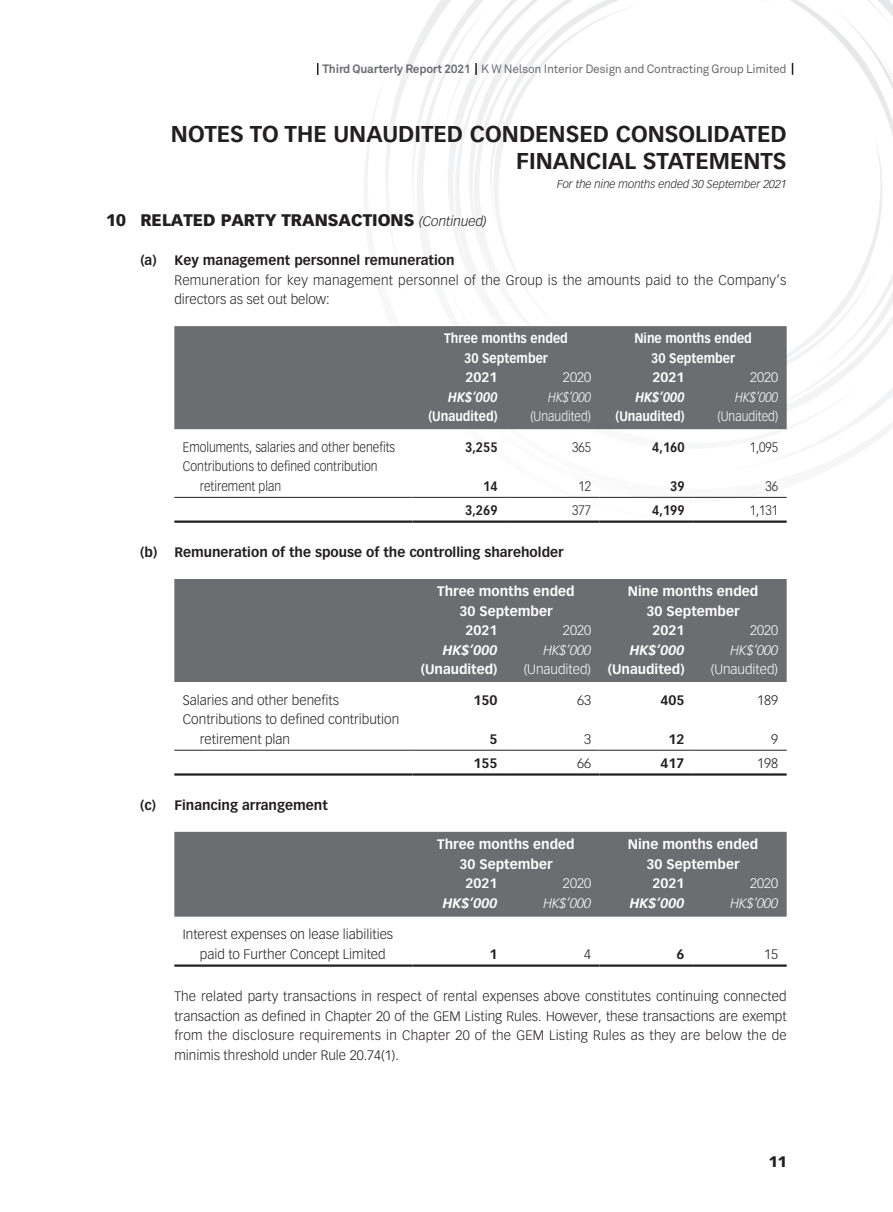
<style>
.page{position:relative;width:893px;height:1212px;background:#fff}
.page>*{position:absolute;margin:0;border:0;box-sizing:border-box;transform-origin:0 0}
.t1{font:700 22.5px/27px "Vectora LT Std";color:#231f20;text-align:right}
.t2{font:900 16.5px "Vectora LT Std";color:#231f20}
.t3{font:900 15px "Vectora LT Std";color:#231f20}
.t4{font:300 13.5px/19.5px "Vectora LT Std";color:#231f20}
.t5{font:700 13.5px/19.5px "Vectora LT Std";color:#fff;text-align:center}
.t6{font:700 13.5px "Vectora LT Std";color:#231f20}
.t7{font:300 13.5px/19.5px "Vectora LT Std";color:#231f20;scale:.9 1}
.t8{font:300 13.5px/19.5px "Vectora LT Std";letter-spacing:.02em;color:#231f20}
.t9{font:700 13.5px/19.5px "Vectora LT Std";color:#fff;text-align:center;scale:.9 1}
.t10{font:300 13.5px "Vectora LT Std";color:#fff}
.t11{font:italic 700 13.5px "Vectora LT Std";color:#fff}
.t12{font:italic 300 13.5px "Vectora LT Std";color:#fff}
.t13{font:700 13.5px "Vectora LT Std";color:#231f20;scale:.9 1}
.t14{font:300 13.5px "Vectora LT Std";color:#fff;scale:.9 1}
.t15{font:italic 700 13.5px "Vectora LT Std";color:#fff;scale:.9 1}
.t16{font:italic 300 13.5px "Vectora LT Std";color:#fff;scale:.9 1}
.t17{font:12px "Akkurat Pro";letter-spacing:-.02em;color:#6c6d70}
.t18{font:italic 300 11.25px "Vectora LT Std";color:#231f20}
.s1{font-weight:700}
.s2{font-weight:300;font-style:italic;font-size:13.5px}
</style>
<div class="page">
<svg style="left:317px;top:63px;width:1px;height:12px"></svg>
<svg style="left:361px;top:0;width:532px;height:497px"></svg>
<div style="left:174px;top:326px;width:613px;height:103px;background:#6c6d70"></div>
<hr style="left:174px;top:497px;width:238px;height:1px;background:#231f20">
<hr style="left:412px;top:497px;width:94px;height:1px;background:#231f20">
<hr style="left:506px;top:497px;width:94px;height:1px;background:#231f20">
<hr style="left:600px;top:497px;width:93px;height:1px;background:#231f20">
<hr style="left:693px;top:497px;width:94px;height:1px;background:#231f20">
<hr style="left:174px;top:520px;width:238px;height:3px;background:#231f20">
<hr style="left:412px;top:520px;width:94px;height:3px;background:#231f20">
<hr style="left:506px;top:520px;width:94px;height:3px;background:#231f20">
<hr style="left:600px;top:520px;width:93px;height:3px;background:#231f20">
<hr style="left:693px;top:520px;width:94px;height:3px;background:#231f20">
<div style="left:174px;top:579px;width:613px;height:103px;background:#6c6d70"></div>
<hr style="left:174px;top:750px;width:238px;height:1px;background:#231f20">
<hr style="left:412px;top:750px;width:94px;height:1px;background:#231f20">
<hr style="left:506px;top:750px;width:94px;height:1px;background:#231f20">
<hr style="left:600px;top:750px;width:93px;height:1px;background:#231f20">
<hr style="left:693px;top:750px;width:94px;height:1px;background:#231f20">
<hr style="left:174px;top:773px;width:238px;height:3px;background:#231f20">
<hr style="left:412px;top:773px;width:94px;height:3px;background:#231f20">
<hr style="left:506px;top:773px;width:94px;height:3px;background:#231f20">
<hr style="left:600px;top:773px;width:93px;height:3px;background:#231f20">
<hr style="left:693px;top:773px;width:94px;height:3px;background:#231f20">
<div style="left:174px;top:832px;width:613px;height:85px;background:#6c6d70"></div>
<hr style="left:174px;top:964px;width:238px;height:3px;background:#231f20">
<hr style="left:412px;top:964px;width:94px;height:3px;background:#231f20">
<hr style="left:506px;top:964px;width:94px;height:3px;background:#231f20">
<hr style="left:600px;top:964px;width:93px;height:3px;background:#231f20">
<hr style="left:693px;top:964px;width:94px;height:3px;background:#231f20">
<p class="t17" style="left:322px;top:62px;width:466px"><span class="s1">Third Quarterly Report 2021</span> K W Nelson Interior Design and Contracting Group Limited</p>
<h1 class="t1" style="left:171px;top:120px;width:617px">NOTES TO THE UNAUDITED CONDENSED CONSOLIDATED<br>FINANCIAL STATEMENTS</h1>
<p class="t18" style="left:557px;top:177px;width:231px">For the nine months ended 30 September 2021</p>
<p class="t2" style="left:106px;top:210px;width:382px">10 RELATED PARTY TRANSACTIONS <span class="s2">(Continued)</span></p>
<p class="t6" style="left:140px;top:252px;width:316px">(a) Key management personnel remuneration</p>
<p class="t8" style="left:174px;top:270px;width:613px">Remuneration for key management personnel of the Group is the amounts paid to the Company’s directors as set out below:</p>
<p class="t9" style="left:444px;top:329px;width:139px">Three months ended<br>30 September</p>
<p class="t9" style="left:634px;top:329px;width:132px">Nine months ended<br>30 September</p>
<p class="t5" style="left:466px;top:368px;width:33px">2021</p>
<p class="t10" style="left:563px;top:370px;width:30px">2020</p>
<p class="t5" style="left:653px;top:368px;width:33px">2021</p>
<p class="t10" style="left:750px;top:370px;width:30px">2020</p>
<p class="t15" style="left:448px;top:389px;width:56px">HK$’000</p>
<p class="t16" style="left:548px;top:389px;width:49px">HK$’000</p>
<p class="t15" style="left:635px;top:389px;width:56px">HK$’000</p>
<p class="t16" style="left:735px;top:389px;width:49px">HK$’000</p>
<p class="t9" style="left:428px;top:407px;width:78px">(Unaudited)</p>
<p class="t14" style="left:530px;top:409px;width:69px">(Unaudited)</p>
<p class="t9" style="left:615px;top:407px;width:78px">(Unaudited)</p>
<p class="t14" style="left:718px;top:409px;width:69px">(Unaudited)</p>
<p class="t7" style="left:183px;top:437px;width:237px">Emoluments, salaries and other benefits</p>
<p class="t13" style="left:465px;top:439px;width:37px">3,255</p>
<p class="t7" style="left:572px;top:437px;width:23px">365</p>
<p class="t13" style="left:652px;top:439px;width:37px">4,160</p>
<p class="t7" style="left:750px;top:437px;width:33px">1,095</p>
<p class="t7" style="left:200px;top:457px;width:199px;text-indent:-17px">Contributions to defined contribution retirement plan</p>
<p class="t13" style="left:483px;top:478px;width:17px">14</p>
<p class="t7" style="left:578px;top:476px;width:16px">12</p>
<p class="t13" style="left:670px;top:478px;width:17px">39</p>
<p class="t7" style="left:765px;top:476px;width:16px">36</p>
<p class="t13" style="left:465px;top:502px;width:37px">3,269</p>
<p class="t7" style="left:572px;top:501px;width:23px">377</p>
<p class="t13" style="left:652px;top:502px;width:37px">4,199</p>
<p class="t7" style="left:750px;top:501px;width:33px">1,131</p>
<p class="t6" style="left:140px;top:544px;width:425px">(b) Remuneration of the spouse of the controlling shareholder</p>
<p class="t5" style="left:437px;top:582px;width:139px">Three months ended<br>30 September</p>
<p class="t5" style="left:628px;top:582px;width:132px">Nine months ended<br>30 September</p>
<p class="t5" style="left:466px;top:621px;width:33px">2021</p>
<p class="t10" style="left:563px;top:623px;width:30px">2020</p>
<p class="t5" style="left:653px;top:621px;width:33px">2021</p>
<p class="t10" style="left:750px;top:623px;width:30px">2020</p>
<p class="t11" style="left:443px;top:642px;width:56px">HK$’000</p>
<p class="t12" style="left:543px;top:642px;width:49px">HK$’000</p>
<p class="t11" style="left:630px;top:642px;width:56px">HK$’000</p>
<p class="t12" style="left:730px;top:642px;width:49px">HK$’000</p>
<p class="t5" style="left:421px;top:660px;width:78px">(Unaudited)</p>
<p class="t10" style="left:524px;top:661px;width:162px">(Unaudited) <span class="s1">(Unaudited)</span></p>
<p class="t10" style="left:711px;top:661px;width:69px">(Unaudited)</p>
<p class="t4" style="left:183px;top:690px;width:158px">Salaries and other benefits</p>
<p class="t6" style="left:473px;top:692px;width:25px">150</p>
<p class="t4" style="left:577px;top:690px;width:16px">63</p>
<p class="t6" style="left:661px;top:692px;width:25px">405</p>
<p class="t4" style="left:757px;top:690px;width:23px">189</p>
<p class="t4" style="left:200px;top:710px;width:201px;text-indent:-17px">Contributions to defined contribution retirement plan</p>
<p class="t6" style="left:489px;top:731px;width:9px">5</p>
<p class="t4" style="left:584px;top:729px;width:9px">3</p>
<p class="t6" style="left:669px;top:731px;width:17px">12</p>
<p class="t4" style="left:771px;top:729px;width:9px">9</p>
<p class="t6" style="left:474px;top:755px;width:25px">155</p>
<p class="t4" style="left:577px;top:753px;width:16px">66</p>
<p class="t6" style="left:661px;top:755px;width:25px">417</p>
<p class="t4" style="left:757px;top:753px;width:23px">198</p>
<p class="t6" style="left:140px;top:797px;width:189px">(c) Financing arrangement</p>
<p class="t5" style="left:437px;top:834px;width:139px">Three months ended<br>30 September</p>
<p class="t5" style="left:628px;top:834px;width:132px">Nine months ended<br>30 September</p>
<p class="t5" style="left:466px;top:873px;width:33px">2021</p>
<p class="t10" style="left:563px;top:875px;width:30px">2020</p>
<p class="t5" style="left:653px;top:873px;width:33px">2021</p>
<p class="t10" style="left:750px;top:875px;width:30px">2020</p>
<p class="t11" style="left:443px;top:895px;width:56px">HK$’000</p>
<p class="t12" style="left:543px;top:895px;width:49px">HK$’000</p>
<p class="t11" style="left:630px;top:895px;width:56px">HK$’000</p>
<p class="t12" style="left:730px;top:895px;width:49px">HK$’000</p>
<p class="t4" style="left:200px;top:925px;width:195px;text-indent:-17px">Interest expenses on lease liabilities paid to Further Concept Limited</p>
<p class="t6" style="left:489px;top:946px;width:9px">1</p>
<p class="t4" style="left:584px;top:944px;width:9px">4</p>
<p class="t6" style="left:677px;top:946px;width:9px">6</p>
<p class="t4" style="left:764px;top:944px;width:16px">15</p>
<p class="t4" style="left:174px;top:987px;width:614px;text-align:justify">The related party transactions in respect of rental expenses above constitutes continuing connected transaction as defined in Chapter 20 of the GEM Listing Rules. However, these transactions are exempt from the disclosure requirements in Chapter 20 of the GEM Listing Rules as they are below the de minimis threshold under Rule 20.74(1).</p>
<p class="t3" style="left:769px;top:1152px;width:19px">11</p>
</div>
